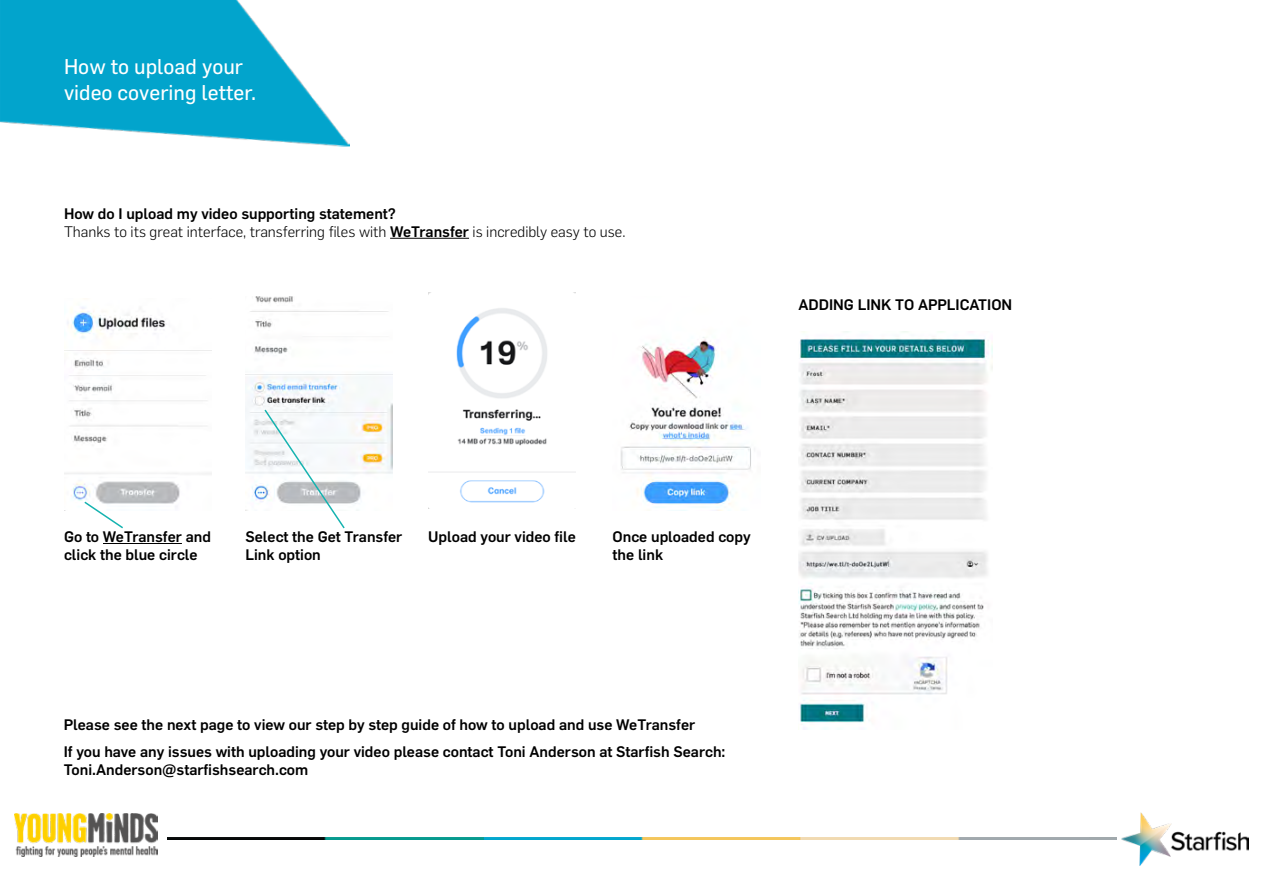
<style>
.page{position:relative;width:1263px;height:893px;background:#fff}
.page>*{position:absolute;margin:0;border:0;box-sizing:border-box;transform-origin:0 0}
.t1{font:21px "Flama";color:#fff}
.t2{font:500 15px/18px "Flama";color:#000}
.t3{font:300 15px "Flama";color:#000}
.s1{font-weight:500}
</style>
<div class="page">
<img style="left:14px;top:813px;width:143px;height:43px">
<img style="left:1122px;top:813px;width:127px;height:52px">
<img style="left:168px;top:837px;width:948px;height:2px">
<img style="left:0;top:0;width:350px;height:147px">
<hr style="left:390px;top:238px;width:79px;height:1px;background:#000">
<hr style="left:103px;top:543px;width:79px;height:1px;background:#000">
<img style="left:64px;top:307px;width:148px;height:204px">
<img style="left:245px;top:296px;width:148px;height:215px">
<img style="left:428px;top:292px;width:148px;height:217px">
<img style="left:620px;top:337px;width:131px;height:174px">
<img style="left:798px;top:338px;width:194px;height:392px">
<svg style="left:83px;top:500px;width:42px;height:29px"></svg>
<svg style="left:263px;top:408px;width:83px;height:121px"></svg>
<p class="t1" style="left:64px;top:54px;width:181px">How to upload your</p>
<p class="t1" style="left:64px;top:79px;width:194px">video covering letter.</p>
<p class="t2" style="left:64px;top:203px;width:333px">How do I upload my video supporting statement?</p>
<p class="t3" style="left:64px;top:221px;width:563px">Thanks to its great interface, transferring files with <span class="s1">WeTransfer</span> is incredibly easy to use.</p>
<p class="t2" style="left:798px;top:295px;width:215px">ADDING LINK TO APPLICATION</p>
<p class="t2" style="left:64px;top:527px;width:148px">Go to WeTransfer and click the blue circle</p>
<p class="t2" style="left:245px;top:527px;width:158px">Select the Get Transfer<br>Link option</p>
<p class="t2" style="left:428px;top:527px;width:149px">Upload your video file</p>
<p class="t2" style="left:613px;top:527px;width:139px">Once uploaded copy the link</p>
<p class="t2" style="left:64px;top:715px;width:633px">Please see the next page to view our step by step guide of how to upload and use WeTransfer</p>
<p class="t2" style="left:64px;top:741px;width:663px">If you have any issues with uploading your video please contact Toni Anderson at Starfish Search:<br>Toni.Anderson@starfishsearch.com</p>
</div>
